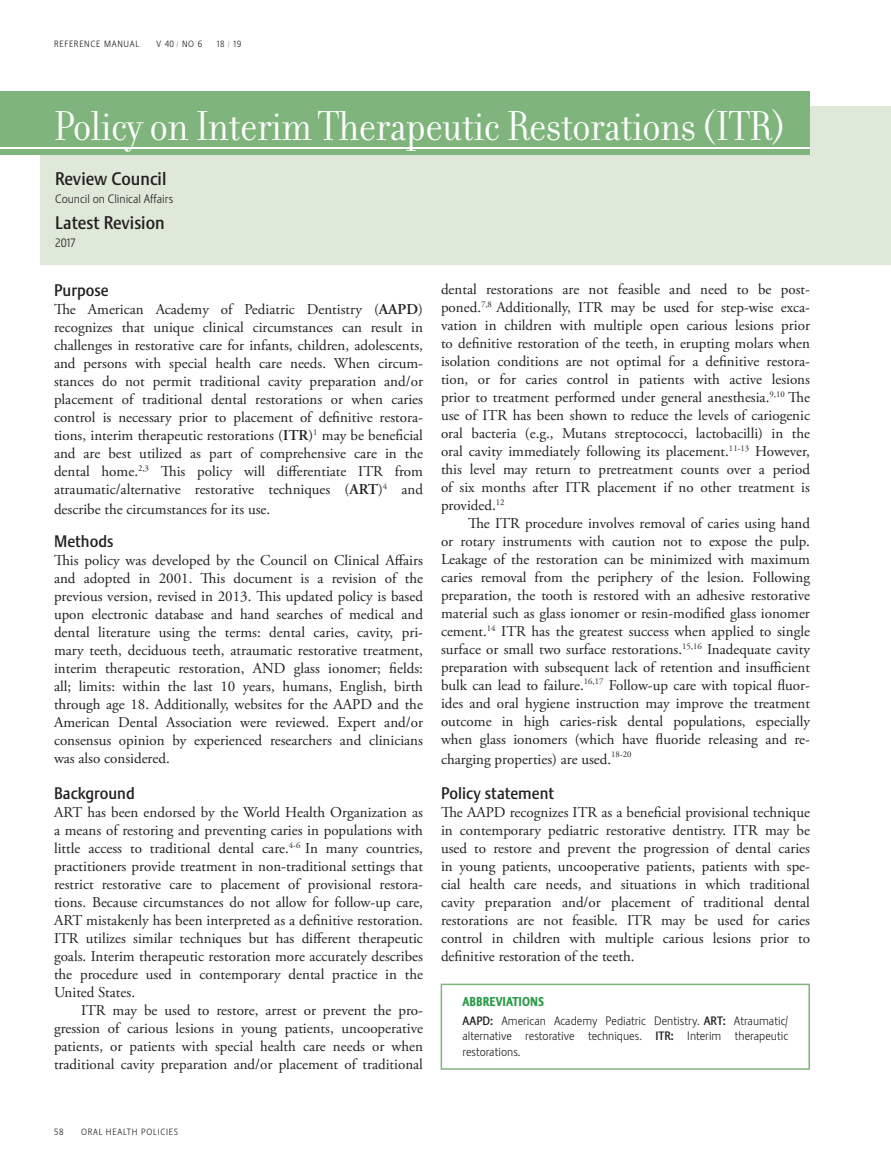
<style>
.page{position:relative;width:891px;height:1175px;background:#fff}
.page>*{position:absolute;margin:0;border:0;box-sizing:border-box;transform-origin:0 0}
.section_title{font:45px "Filosofia Grand";letter-spacing:-.01em;color:#fff}
.headline{font:500 18px "Stalemate LF";color:#231f20}
.sub_head{font:500 16.5px "Stalemate LF";color:#231f20}
.body_copy{font:15px/18px "Adobe Garamond Pro";color:#231f20;text-align:justify}
.foot_notes{font:800 12.75px "Stalemate LF";color:#289a47;scale:.94 1}
.foot_notes-2{font:300 12px/15px "Stalemate LF";color:#231f20}
.headline-2{font:300 12px "Stalemate LF";color:#231f20}
.author{font:300 12px "Stalemate LF";color:#231f20}
.t1{font:300 9px "Stalemate LF";letter-spacing:.08em;color:#231f20}
.s1{font-weight:600}
.s2{font-weight:500}
</style>
<div class="page">
<div style="left:40px;top:106px;width:851px;height:159px;background:#dee9da"></div>
<div style="left:0;top:92px;width:810px;height:63px;background:#7fb57c"></div>
<hr style="left:0;top:147px;width:810px;height:2px;background:#fff">
<div style="left:441px;top:983px;width:369px;height:86px;border:2px solid #7fb57c"></div>
<p class="t1" style="left:54px;top:39px;width:87px">REFERENCE MANUAL</p>
<p class="t1" style="left:157px;top:39px;width:47px">V 40 <sup>/</sup> NO 6</p>
<p class="t1" style="left:217px;top:39px;width:26px">18 <sup>/</sup> 19</p>
<p class="section_title" style="left:55px;top:102px;width:733px">Policy on Interim Therapeutic Restorations (ITR)</p>
<p class="headline" style="left:55px;top:168px;width:113px">Review Council</p>
<p class="headline-2" style="left:55px;top:192px;width:120px">Council on Clinical Affairs</p>
<p class="headline" style="left:55px;top:211px;width:111px">Latest Revision</p>
<p class="author" style="left:55px;top:235px;width:22px">2017</p>
<p class="sub_head" style="left:54px;top:280px;width:56px">Purpose</p>
<p class="body_copy" style="left:54px;top:301px;width:371px">The American Academy of Pediatric Dentistry (<span class="s1">AAPD</span>) recognizes that unique clinical circumstances can result in challenges in restorative care for infants, children, adolescents, and persons with special health care needs. When circum&shy;stances do not permit traditional cavity preparation and/or placement of traditional dental restorations or when caries control is necessary prior to placement of definitive restora&shy;tions, interim therapeutic restorations (<span class="s1">ITR</span>)<sup>1</sup> may be beneficial and are best utilized as part of comprehensive care in the dental home.<sup>2,3</sup> This policy will differentiate ITR from atraumatic/alternative restorative techniques (<span class="s1">ART</span>)<sup>4</sup> and</p>
<p class="body_copy" style="left:54px;top:500px;width:218px">describe the circumstances for its use.</p>
<p class="sub_head" style="left:54px;top:531px;width:61px">Methods</p>
<p class="body_copy" style="left:54px;top:552px;width:371px">This policy was developed by the Council on Clinical Affairs and adopted in 2001. This document is a revision of the previous version, revised in 2013. This updated policy is based upon electronic database and hand searches of medical and dental literature using the terms: dental caries, cavity, pri&shy;mary teeth, deciduous teeth, atraumatic restorative treatment, interim therapeutic restoration, AND glass ionomer; fields: all; limits: within the last 10 years, humans, English, birth through age 18. Additionally, websites for the AAPD and the American Dental Association were reviewed. Expert and/or consensus opinion by experienced researchers and clinicians was also considered.</p>
<p class="sub_head" style="left:54px;top:783px;width:82px">Background</p>
<p class="body_copy" style="left:54px;top:803px;width:371px">ART has been endorsed by the World Health Organization as a means of restoring and preventing caries in populations with little access to traditional dental care.<sup>4-6</sup> In many countries, practitioners provide treatment in non-traditional settings that restrict restorative care to placement of provisional restora&shy;tions. Because circumstances do not allow for follow-up care, ART mistakenly has been interpreted as a definitive restoration.<br>ITR utilizes similar techniques but has different therapeutic goals. Interim therapeutic restoration more accurately describes the procedure used in contemporary dental practice in the United States.</p>
<p class="body_copy" style="left:54px;top:1001px;width:371px;text-indent:27px">ITR may be used to restore, arrest or prevent the pro&shy;gression of carious lesions in young patients, uncooperative patients, or patients with special health care needs or when traditional cavity preparation and/or placement of traditional</p>
<p class="body_copy" style="left:441px;top:281px;width:371px">dental restorations are not feasible and need to be post&shy;poned.<sup>7,8</sup> Additionally, ITR may be used for step-wise exca&shy;vation in children with multiple open carious lesions prior to definitive restoration of the teeth, in erupting molars when isolation conditions are not optimal for a definitive restora&shy;tion, or for caries control in patients with active lesions prior to treatment performed under general anesthesia.<sup>9,10</sup> The use of ITR has been shown to reduce the levels of cariogenic oral bacteria (e.g., Mutans streptococci, lactobacilli) in the oral cavity immediately following its placement.<sup>11-13</sup> However, this level may return to pretreatment counts over a period of six months after ITR placement if no other treatment is provided.<sup>12</sup></p>
<p class="body_copy" style="left:441px;top:515px;width:371px;text-indent:27px">The ITR procedure involves removal of caries using hand or rotary instruments with caution not to expose the pulp.<br>Leakage of the restoration can be minimized with maximum caries removal from the periphery of the lesion. Following preparation, the tooth is restored with an adhesive restorative material such as glass ionomer or resin-modified glass ionomer cement.<sup>14</sup> ITR has the greatest success when applied to single surface or small two surface restorations.<sup>15,16</sup> Inadequate cavity preparation with subsequent lack of retention and insufficient bulk can lead to failure.<sup>16,17</sup> Follow-up care with topical fluor&shy;ides and oral hygiene instruction may improve the treatment outcome in high caries-risk dental populations, especially when glass ionomers (which have fluoride releasing and re-</p>
<p class="body_copy" style="left:441px;top:750px;width:192px">charging properties) are used.<sup>18-20</sup></p>
<p class="sub_head" style="left:441px;top:783px;width:115px">Policy statement</p>
<p class="body_copy" style="left:441px;top:803px;width:371px">The AAPD recognizes ITR as a beneficial provisional technique in contemporary pediatric restorative dentistry. ITR may be used to restore and prevent the progression of dental caries in young patients, uncooperative patients, patients with spe&shy;cial health care needs, and situations in which traditional cavity preparation and/or placement of traditional dental restorations are not feasible. ITR may be used for caries control in children with multiple carious lesions prior to definitive restoration of the teeth.</p>
<p class="foot_notes" style="left:462px;top:994px;width:88px">ABBREVIATIONS</p>
<p class="foot_notes-2" style="left:462px;top:1013px;width:327px"><span class="s2">AAPD:</span> American Academy Pediatric Dentistry. <span class="s2">ART:</span> Atraumatic/ alternative restorative techniques. <span class="s2">ITR:</span> Interim therapeutic</p>
<p class="foot_notes-2" style="left:462px;top:1044px;width:60px">restorations.</p>
<p class="t1" style="left:54px;top:1126px;width:11px">58</p>
<p class="t1" style="left:81px;top:1126px;width:99px">ORAL HEALTH POLICIES</p>
</div>
